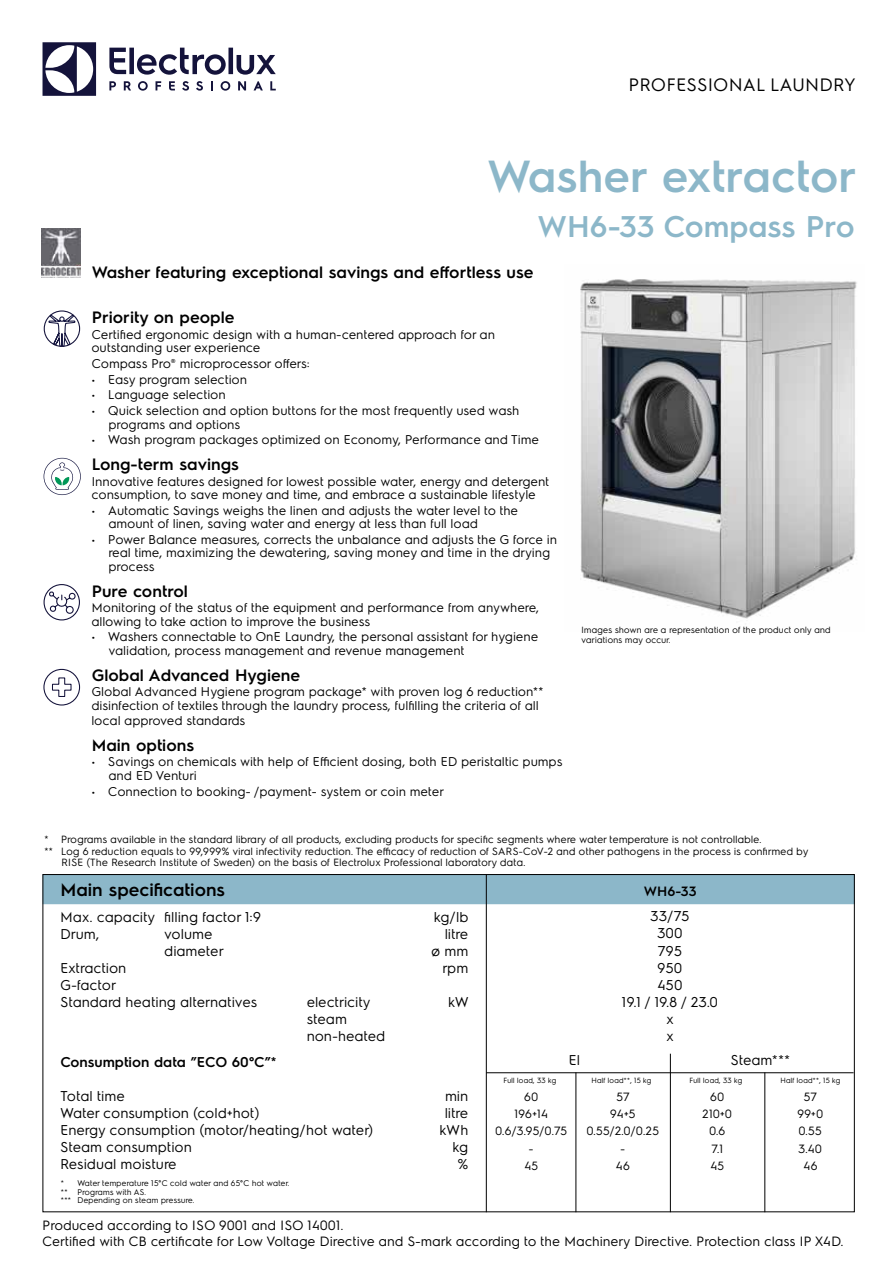
<style>
.page{position:relative;width:893px;height:1263px;background:#fff}
.page>*{position:absolute;margin:0;border:0;box-sizing:border-box;transform-origin:0 0}
.t1{font:600 45px "Electrolux Sans";color:#8cb7c9}
.t2{font:600 30px "Electrolux Sans";color:#8cb7c9}
.t3{font:18px "Electrolux Sans";color:#000}
.t4{font:600 18px "Electrolux Sans";color:#000}
.t5{font:600 16.5px "Electrolux Sans";color:#000}
.t6{font:14.25px/17.1px "Electrolux Sans";color:#000}
.t7{font:600 14.25px "Electrolux Sans";color:#000}
.t8{font:13.5px/16.2px "Electrolux Sans";color:#000}
.t9{font:600 13.5px "Electrolux Sans";color:#000}
.t10{font:12.75px/13.5px "Electrolux Sans";color:#000}
.t11{font:12px "Electrolux Sans";color:#000}
.t12{font:10.5px/12.6px "Electrolux Sans";color:#000}
.t13{font:9px/10.8px "Electrolux Sans";color:#000}
.t14{font:8.25px/8.9px "Electrolux Sans";color:#000}
.t15{font:7.5px "Electrolux Sans";color:#000}
</style>
<div class="page">
<svg style="left:43px;top:42px;width:53px;height:54px"></svg>
<svg style="left:109px;top:48px;width:167px;height:27px"></svg>
<svg style="left:270px;top:81px;width:6px;height:9px"></svg>
<svg style="left:221px;top:81px;width:9px;height:10px"></svg>
<svg style="left:211px;top:81px;width:2px;height:9px"></svg>
<svg style="left:196px;top:81px;width:7px;height:10px"></svg>
<svg style="left:182px;top:81px;width:7px;height:10px"></svg>
<svg style="left:169px;top:81px;width:6px;height:9px"></svg>
<svg style="left:156px;top:81px;width:5px;height:9px"></svg>
<svg style="left:138px;top:81px;width:10px;height:10px"></svg>
<svg style="left:124px;top:81px;width:7px;height:9px"></svg>
<svg style="left:109px;top:81px;width:7px;height:9px"></svg>
<svg style="left:254px;top:81px;width:9px;height:9px"></svg>
<svg style="left:238px;top:81px;width:8px;height:9px"></svg>
<div style="left:45px;top:876px;width:808px;height:28px;background:#8cb7c9"></div>
<hr style="left:486px;top:874px;width:1px;height:338px;background:#000">
<hr style="left:486px;top:1072px;width:368px;height:1px;background:#000">
<hr style="left:575px;top:1072px;width:1px;height:140px;background:#000">
<hr style="left:670px;top:1054px;width:1px;height:158px;background:#000">
<hr style="left:764px;top:1072px;width:1px;height:140px;background:#000">
<img style="left:580px;top:279px;width:277px;height:340px">
<img style="left:41px;top:229px;width:40px;height:49px">
<svg style="left:48px;top:313px;width:28px;height:34px"></svg>
<div style="left:44px;top:310px;width:36px;height:37px;border:1px solid #14133b;border-radius:50%"></div>
<svg style="left:48px;top:591px;width:28px;height:23px"></svg>
<div style="left:44px;top:584px;width:36px;height:36px;border:1px solid #14133b;border-radius:50%"></div>
<svg style="left:44px;top:458px;width:37px;height:37px"></svg>
<svg style="left:43px;top:669px;width:37px;height:36px"></svg>
<h3 class="t3" style="left:629px;top:72px;width:229px">PROFESSIONAL LAUNDRY</h3>
<h1 class="t1" style="left:487px;top:144px;width:371px">Washer extractor</h1>
<h2 class="t2" style="left:538px;top:205px;width:319px">WH6-33 Compass Pro</h2>
<p class="t5" style="left:92px;top:260px;width:443px">Washer featuring exceptional savings and effortless use</p>
<p class="t5" style="left:92px;top:306px;width:144px">Priority on people</p>
<p class="t10" style="left:92px;top:327px;width:405px">Certified ergonomic design with a human-centered approach for an outstanding user experience</p>
<p class="t10" style="left:92px;top:356px;width:220px">Compass Pro® microprocessor offers:</p>
<p class="t10" style="left:92px;top:372px;width:157px">• Easy program selection</p>
<p class="t10" style="left:92px;top:387px;width:136px">• Language selection</p>
<p class="t10" style="left:109px;top:403px;width:412px;text-indent:-17px">• Quick selection and option buttons for the most frequently used wash programs and options</p>
<p class="t10" style="left:92px;top:432px;width:449px">• Wash program packages optimized on Economy, Performance and Time</p>
<p class="t5" style="left:92px;top:453px;width:149px">Long-term savings</p>
<p class="t10" style="left:92px;top:473px;width:459px">Innovative features designed for lowest possible water, energy and detergent consumption, to save money and time, and embrace a sustainable lifestyle</p>
<p class="t10" style="left:109px;top:503px;width:411px;text-indent:-17px">• Automatic Savings weighs the linen and adjusts the water level to the amount of linen, saving water and energy at less than full load</p>
<p class="t10" style="left:109px;top:532px;width:450px;text-indent:-17px">• Power Balance measures, corrects the unbalance and adjusts the G force in real time, maximizing the dewatering, saving money and time in the drying process</p>
<p class="t5" style="left:92px;top:579px;width:98px">Pure control</p>
<p class="t10" style="left:92px;top:600px;width:449px">Monitoring of the status of the equipment and performance from anywhere, allowing to take action to improve the business</p>
<p class="t10" style="left:109px;top:629px;width:431px;text-indent:-17px">• Washers connectable to OnE Laundry, the personal assistant for hygiene validation, process management and revenue management</p>
<p class="t5" style="left:92px;top:663px;width:210px">Global Advanced Hygiene</p>
<p class="t10" style="left:92px;top:684px;width:454px">Global Advanced Hygiene program package* with proven log 6 reduction** disinfection of textiles through the laundry process, fulfilling the criteria of all</p>
<p class="t10" style="left:92px;top:713px;width:155px">local approved standards</p>
<p class="t5" style="left:92px;top:733px;width:104px">Main options</p>
<p class="t10" style="left:109px;top:754px;width:455px;text-indent:-17px">• Savings on chemicals with help of Efficient dosing, both ED peristaltic pumps and ED Venturi</p>
<p class="t10" style="left:92px;top:783px;width:354px">• Connection to booking- /payment- system or coin meter</p>
<p class="t12" style="left:44px;top:832px;width:766px">* Programs available in the standard library of all products, excluding products for specific segments where water temperature is not controllable.<br>** Log 6 reduction equals to 99,999% viral infectivity reduction. The efficacy of reduction of SARS-CoV-2 and other pathogens in the process is confirmed by</p>
<p class="t12" style="left:61px;top:855px;width:466px">RISE (The Research Institute of Sweden) on the basis of Electrolux Professional laboratory data.</p>
<p class="t13" style="left:581px;top:623px;width:251px">Images shown are a representation of the product only and variations may occur.</p>
<h3 class="t4" style="left:60px;top:877px;width:166px">Main specifications</h3>
<p class="t6" style="left:60px;top:907px;width:203px">Max. capacity filling factor 1:9</p>
<p class="t6" style="left:434px;top:907px;width:36px">kg/lb</p>
<p class="t6" style="left:60px;top:924px;width:41px">Drum,</p>
<p class="t6" style="left:165px;top:924px;width:50px">volume</p>
<p class="t6" style="left:445px;top:924px;width:25px">litre</p>
<p class="t6" style="left:165px;top:941px;width:61px">diameter</p>
<p class="t6" style="left:431px;top:941px;width:39px">ø mm</p>
<p class="t6" style="left:60px;top:958px;width:68px">Extraction</p>
<p class="t6" style="left:443px;top:958px;width:27px">rpm</p>
<p class="t6" style="left:60px;top:975px;width:199px">G-factor<br>Standard heating alternatives</p>
<p class="t6" style="left:307px;top:992px;width:65px">electricity</p>
<p class="t6" style="left:448px;top:992px;width:22px">kW</p>
<p class="t6" style="left:307px;top:1010px;width:80px">steam non-heated</p>
<p class="t7" style="left:60px;top:1052px;width:218px">Consumption data ”ECO 60°C”*</p>
<p class="t6" style="left:60px;top:1086px;width:66px">Total time</p>
<p class="t6" style="left:445px;top:1086px;width:25px">min</p>
<p class="t6" style="left:60px;top:1104px;width:201px">Water consumption (cold+hot)</p>
<p class="t6" style="left:445px;top:1104px;width:25px">litre</p>
<p class="t6" style="left:60px;top:1121px;width:315px">Energy consumption (motor/heating/hot water)</p>
<p class="t6" style="left:440px;top:1121px;width:30px">kWh</p>
<p class="t6" style="left:60px;top:1138px;width:133px">Steam consumption</p>
<p class="t6" style="left:453px;top:1138px;width:17px">kg</p>
<p class="t6" style="left:60px;top:1155px;width:118px">Residual moisture</p>
<p class="t6" style="left:458px;top:1155px;width:12px">%</p>
<p class="t14" style="left:61px;top:1178px;width:230px">* Water temperature 15°C cold water and 65°C hot water. ** Programs with AS.<br>*** Depending on steam pressure.</p>
<p class="t9" style="left:644px;top:881px;width:54px">WH6-33</p>
<p class="t6" style="left:622px;top:907px;width:98px;text-align:center">33/75<br>300<br>795<br>950<br>450<br>19.1 / 19.8 / 23.0 x<br>x</p>
<p class="t6" style="left:569px;top:1051px;width:13px">El</p>
<p class="t6" style="left:731px;top:1051px;width:61px">Steam***</p>
<p class="t15" style="left:503px;top:1075px;width:55px">Full load, 33 kg</p>
<p class="t15" style="left:591px;top:1075px;width:62px">Half load**, 15 kg</p>
<p class="t15" style="left:689px;top:1075px;width:55px">Full load, 33 kg</p>
<p class="t15" style="left:780px;top:1075px;width:62px">Half load**, 15 kg</p>
<p class="t11" style="left:524px;top:1088px;width:16px">60</p>
<p class="t11" style="left:616px;top:1088px;width:15px">57</p>
<p class="t11" style="left:710px;top:1088px;width:16px">60</p>
<p class="t11" style="left:804px;top:1088px;width:15px">57</p>
<p class="t11" style="left:514px;top:1106px;width:36px">196+14</p>
<p class="t11" style="left:610px;top:1106px;width:27px">94+5</p>
<p class="t11" style="left:703px;top:1106px;width:31px">210+0</p>
<p class="t11" style="left:797px;top:1106px;width:27px">99+0</p>
<p class="t11" style="left:496px;top:1123px;width:73px">0.6/3.95/0.75</p>
<p class="t11" style="left:587px;top:1123px;width:74px">0.55/2.0/0.25</p>
<p class="t11" style="left:709px;top:1123px;width:18px">0.6</p>
<p class="t11" style="left:799px;top:1123px;width:25px">0.55</p>
<p class="t11" style="left:529px;top:1140px;width:7px">-</p>
<p class="t11" style="left:620px;top:1140px;width:7px">-</p>
<p class="t11" style="left:711px;top:1140px;width:14px">7.1</p>
<p class="t11" style="left:799px;top:1140px;width:25px">3.40</p>
<p class="t11" style="left:524px;top:1157px;width:16px">45</p>
<p class="t11" style="left:616px;top:1157px;width:16px">46</p>
<p class="t11" style="left:710px;top:1157px;width:16px">45</p>
<p class="t11" style="left:803px;top:1157px;width:16px">46</p>
<p class="t8" style="left:43px;top:1216px;width:803px">Produced according to ISO 9001 and ISO 14001.<br>Certified with CB certificate for Low Voltage Directive and S-mark according to the Machinery Directive. Protection class IP X4D.</p>
</div>
